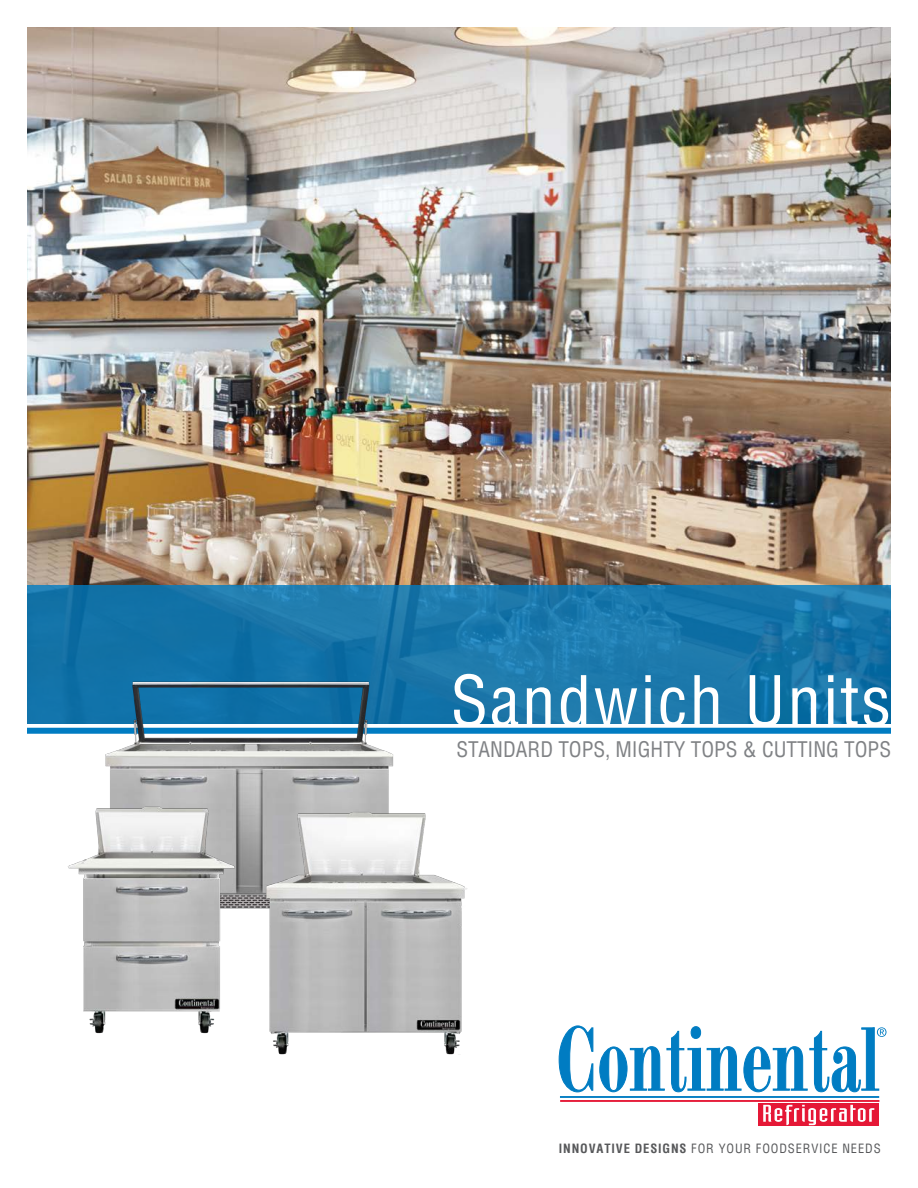
<style>
.page{position:relative;width:918px;height:1188px;background:#fff}
.page>*{position:absolute;margin:0;border:0;box-sizing:border-box;transform-origin:0 0}
.t1{font:condensed 67.5px "Helvetica";letter-spacing:.03em;color:#fff}
.t2{font:condensed 21px "Helvetica";color:#808285}
.t3{font:condensed 12.45px "Helvetica";letter-spacing:.07em;color:#57585a}
.s1{font-weight:700}
</style>
<div class="page">
<div style="left:27px;top:728px;width:864px;height:6px;background:#007cc2"></div>
<img style="left:27px;top:27px;width:864px;height:558px">
<svg style="left:27px;top:585px;width:864px;height:138px;background:#1876aa"></svg>
<img style="left:88px;top:677px;width:322px;height:232px">
<img style="left:256px;top:801px;width:211px;height:253px">
<img style="left:68px;top:802px;width:171px;height:232px">
<hr style="left:560px;top:1096px;width:319px;height:2px;background:#007cc2">
<hr style="left:560px;top:1100px;width:319px;height:2px;background:#e51836">
<div style="left:758px;top:1103px;width:121px;height:23px;background:#e51836"></div>
<svg style="left:763px;top:1105px;width:111px;height:20px"></svg>
<svg style="left:559px;top:1026px;width:328px;height:67px"></svg>
<p class="t1" style="left:450px;top:657px;width:442px">Sandwich Units</p>
<p class="t2" style="left:456px;top:736px;width:436px">STANDARD TOPS, MIGHTY TOPS &amp; CUTTING TOPS</p>
<p class="t3" style="left:559px;top:1141px;width:323px"><span class="s1">INNOVATIVE DESIGNS</span> FOR YOUR FOODSERVICE NEEDS</p>
</div>
